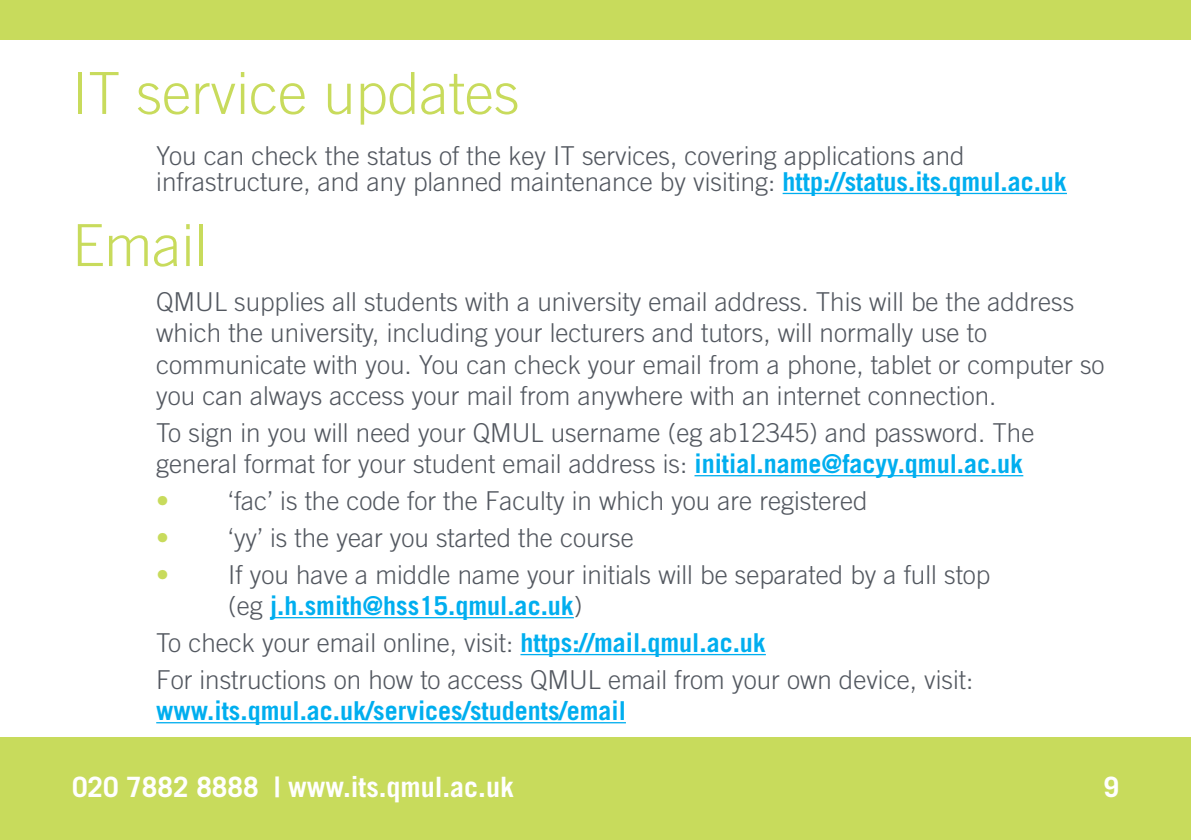
<style>
.page{position:relative;width:1191px;height:840px;background:#fff}
.page>*{position:absolute;margin:0;border:0;box-sizing:border-box;transform-origin:0 0}
.t1{font:300 58px "Trade Gothic";color:#c8db5c}
.t2{font:700 28px "Trade Gothic";color:#fff}
.t3{font:300 26px/31.2px "Trade Gothic";color:#535860}
.t4{font:700 26px "Trade Gothic";color:#00aeef}
.s1{font-weight:700;color:#00aeef}
.s2{color:#c8db5c}
</style>
<div class="page">
<div style="left:0;top:0;width:1191px;height:40px;background:#c8db5c"></div>
<div style="left:0;top:737px;width:1191px;height:102px;background:#c8db5c"></div>
<hr style="left:782px;top:193px;width:285px;height:1px;background:#00aeef">
<hr style="left:694px;top:475px;width:329px;height:1px;background:#00aeef">
<hr style="left:270px;top:616px;width:304px;height:2px;background:#00aeef">
<hr style="left:520px;top:653px;width:246px;height:2px;background:#00aeef">
<hr style="left:156px;top:721px;width:470px;height:2px;background:#00aeef">
<h1 class="t1" style="left:72px;top:72px;width:449px">IT service updates</h1>
<p class="t3" style="left:156px;top:144px;width:912px;line-height:26px">You can check the status of the key IT services, covering applications and infrastructure, and any planned maintenance by visiting: <span class="s1">http://status.its.qmul.ac.uk</span></p>
<h1 class="t1" style="left:72px;top:224px;width:137px">Email</h1>
<p class="t3" style="left:156px;top:288px;width:949px">QMUL supplies all students with a university email address. This will be the address which the university, including your lecturers and tutors, will normally use to communicate with you. You can check your email from a phone, tablet or computer so you can always access your mail from anywhere with an internet connection.</p>
<p class="t3" style="left:156px;top:419px;width:879px">To sign in you will need your QMUL username (eg ab12345) and password. The general format for your student email address is: <span class="s1">initial.name@facyy.qmul.ac.uk</span></p>
<p class="t3" style="left:156px;top:487px;width:713px"><span class="s2">•</span> ‘fac’ is the code for the Faculty in which you are registered</p>
<p class="t3" style="left:156px;top:524px;width:479px"><span class="s2">•</span> ‘yy’ is the year you started the course</p>
<p class="t3" style="left:228px;top:560px;width:763px;text-indent:-72px"><span class="s2">•</span> If you have a middle name your initials will be separated by a full stop (eg <span class="s1">j.h.smith@hss15.qmul.ac.uk</span>)</p>
<p class="t3" style="left:156px;top:626px;width:818px;line-height:36.8px">To check your email online, visit: <span class="s1">https://mail.qmul.ac.uk<br></span>For instructions on how to access QMUL email from your own device, visit:</p>
<p class="t4" style="left:156px;top:700px;width:471px">www.its.qmul.ac.uk/services/students/email</p>
<p class="t2" style="left:72px;top:776px;width:443px">020 7882 8888 | www.its.qmul.ac.uk</p>
<p class="t2" style="left:1103px;top:776px;width:17px">9</p>
</div>
